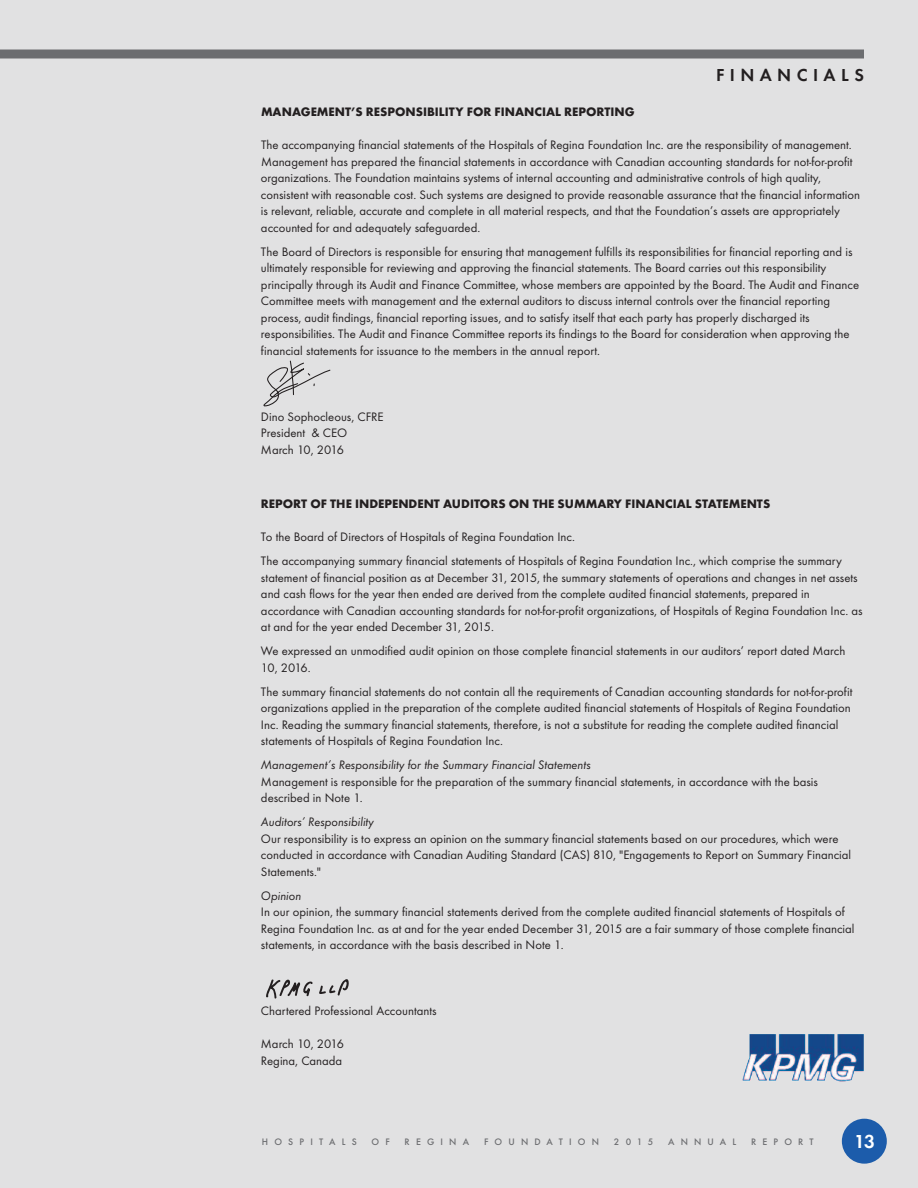
<style>
.page{position:relative;width:918px;height:1188px;background:#e1e1e2}
.page>*{position:absolute;margin:0;border:0;box-sizing:border-box;transform-origin:0 0}
.t1{font:600 19.5px "Futura T";color:#fff}
.t2{font:600 18px "Futura T";letter-spacing:.3em;color:#231f20}
.t3{font:12.75px/16.5px "Futura T";color:#231f20}
.t4{font:700 12.75px "Futura T";color:#231f20}
.t5{font:italic 12.75px "Futura T";color:#231f20}
.t6{font:500 9.75px "Futura T";letter-spacing:.635em;color:#6c6d70}
</style>
<div class="page">
<div style="left:842px;top:1119px;width:45px;height:45px;background:#1c5cab;border-radius:50%"></div>
<div style="left:0;top:50px;width:864px;height:8px;background:#6c6d70"></div>
<img style="left:742px;top:1034px;width:122px;height:48px">
<svg style="left:263px;top:360px;width:68px;height:47px"></svg>
<svg style="left:266px;top:979px;width:47px;height:20px"></svg>
<svg style="left:319px;top:979px;width:30px;height:17px"></svg>
<h2 class="t2" style="left:716px;top:64px;width:149px">FINANCIALS</h2>
<p class="t4" style="left:261px;top:105px;width:375px">MANAGEMENT’S RESPONSIBILITY FOR FINANCIAL REPORTING</p>
<p class="t3" style="left:261px;top:137px;width:601px">The accompanying financial statements of the Hospitals of Regina Foundation Inc. are the responsibility of management.<br>Management has prepared the financial statements in accordance with Canadian accounting standards for not-for-profit organizations. The Foundation maintains systems of internal accounting and administrative controls of high quality, consistent with reasonable cost. Such systems are designed to provide reasonable assurance that the financial information is relevant, reliable, accurate and complete in all material respects, and that the Foundation’s assets are appropriately accounted for and adequately safeguarded.</p>
<p class="t3" style="left:261px;top:243px;width:600px">The Board of Directors is responsible for ensuring that management fulfills its responsibilities for financial reporting and is ultimately responsible for reviewing and approving the financial statements. The Board carries out this responsibility principally through its Audit and Finance Committee, whose members are appointed by the Board. The Audit and Finance Committee meets with management and the external auditors to discuss internal controls over the financial reporting process, audit findings, financial reporting issues, and to satisfy itself that each party has properly discharged its responsibilities. The Audit and Finance Committee reports its findings to the Board for consideration when approving the financial statements for issuance to the members in the annual report.</p>
<p class="t3" style="left:261px;top:408px;width:124px">Dino Sophocleous, CFRE<br>President &amp; CEO<br>March 10, 2016</p>
<p class="t4" style="left:261px;top:496px;width:511px">REPORT OF THE INDEPENDENT AUDITORS ON THE SUMMARY FINANCIAL STATEMENTS</p>
<p class="t3" style="left:261px;top:525px;width:582px;line-height:24px">To the Board of Directors of Hospitals of Regina Foundation Inc.<br>The accompanying summary financial statements of Hospitals of Regina Foundation Inc., which comprise the summary</p>
<p class="t3" style="left:261px;top:569px;width:603px">statement of financial position as at December 31, 2015, the summary statements of operations and changes in net assets and cash flows for the year then ended are derived from the complete audited financial statements, prepared in accordance with Canadian accounting standards for not-for-profit organizations, of Hospitals of Regina Foundation Inc. as at and for the year ended December 31, 2015.</p>
<p class="t3" style="left:261px;top:643px;width:586px">We expressed an unmodified audit opinion on those complete financial statements in our auditors’ report dated March<br>10, 2016.</p>
<p class="t3" style="left:261px;top:683px;width:593px">The summary financial statements do not contain all the requirements of Canadian accounting standards for not-for-profit organizations applied in the preparation of the complete audited financial statements of Hospitals of Regina Foundation Inc. Reading the summary financial statements, therefore, is not a substitute for reading the complete audited financial statements of Hospitals of Regina Foundation Inc.</p>
<p class="t5" style="left:261px;top:757px;width:331px">Management’s Responsibility for the Summary Financial Statements</p>
<p class="t3" style="left:261px;top:773px;width:559px">Management is responsible for the preparation of the summary financial statements, in accordance with the basis described in Note 1.</p>
<p class="t5" style="left:261px;top:814px;width:114px">Auditors’ Responsibility</p>
<p class="t3" style="left:261px;top:830px;width:592px">Our responsibility is to express an opinion on the summary financial statements based on our procedures, which were conducted in accordance with Canadian Auditing Standard (CAS) 810, "Engagements to Report on Summary Financial<br>Statements."</p>
<p class="t5" style="left:261px;top:888px;width:42px">Opinion</p>
<p class="t3" style="left:261px;top:904px;width:595px">In our opinion, the summary financial statements derived from the complete audited financial statements of Hospitals of<br>Regina Foundation Inc. as at and for the year ended December 31, 2015 are a fair summary of those complete financial statements, in accordance with the basis described in Note 1.</p>
<p class="t3" style="left:261px;top:1003px;width:177px">Chartered Professional Accountants</p>
<p class="t3" style="left:261px;top:1036px;width:84px">March 10, 2016<br>Regina, Canada</p>
<p class="t6" style="left:262px;top:1136px;width:96px">HOSPITALS</p>
<p class="t6" style="left:372px;top:1136px;width:20px">O F</p>
<p class="t6" style="left:405px;top:1136px;width:66px">REGINA</p>
<p class="t6" style="left:484px;top:1136px;width:117px">FOUNDATION</p>
<p class="t6" style="left:614px;top:1136px;width:41px">2015</p>
<p class="t6" style="left:668px;top:1136px;width:70px">ANNUAL</p>
<p class="t6" style="left:751px;top:1136px;width:64px">REPORT</p>
<h1 class="t1" style="left:854px;top:1130px;width:23px">13</h1>
</div>
